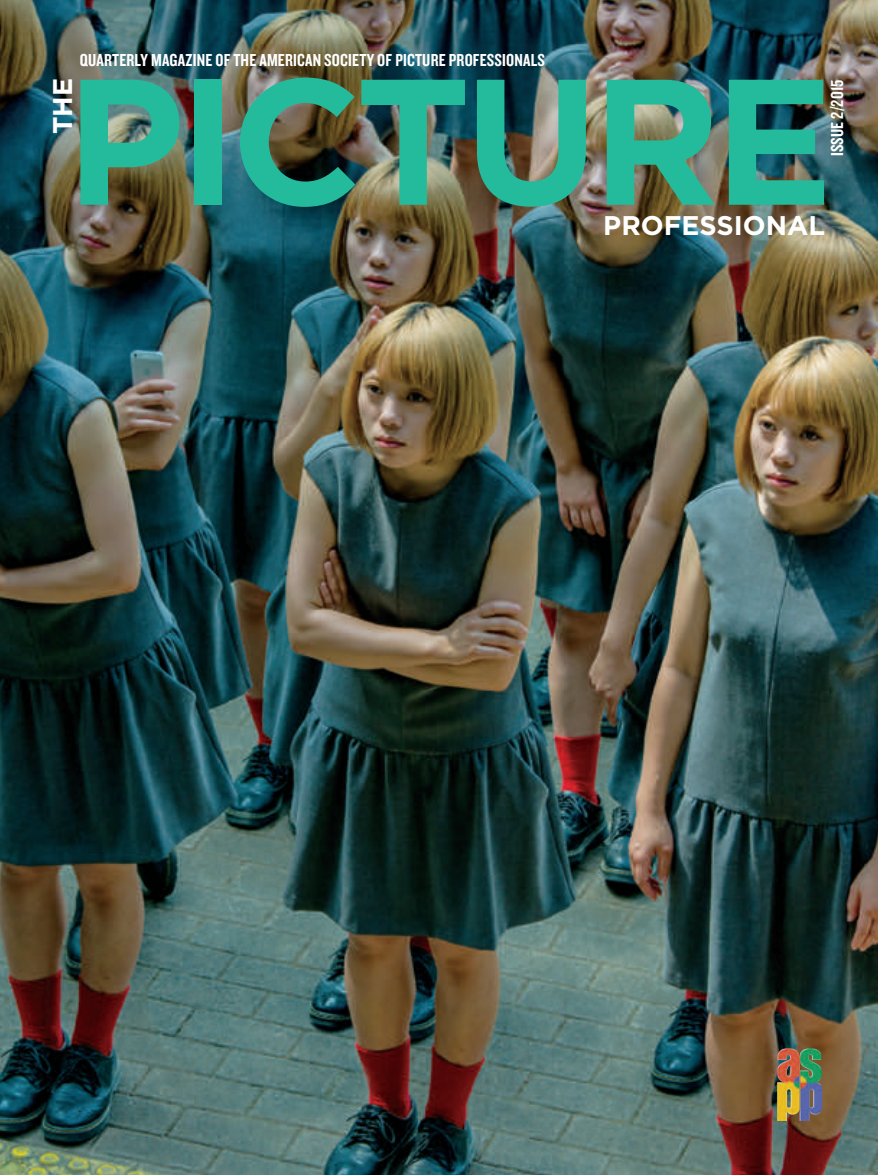
<style>
.page{position:relative;width:878px;height:1175px;background:#fff}
.page>*{position:absolute;margin:0;border:0;box-sizing:border-box;transform-origin:0 0}
.t1{font:700 178.5px "Gotham";letter-spacing:-.04em;color:#24bb9d}
.t2{font:700 27px "Gotham";color:#fff}
.t3{font:18px "Knockout HTF49 Liteweight";letter-spacing:.01em;color:#fff}
</style>
<div class="page">
<img style="left:0;top:0;width:878px;height:1174px">
<img style="left:777px;top:1048px;width:45px;height:72px">
<h2 class="t2" style="left:47px;top:134px;width:58px;rotate:-90deg">THE</h2>
<p class="t3" style="left:80px;top:51px;width:466px">QUARTERLY MAGAZINE OF THE AMERICAN SOCIETY OF PICTURE PROFESSIONALS</p>
<h1 class="t1" style="left:65px;top:38px;width:769px">PICTURE</h1>
<p class="t3" style="left:827px;top:156px;width:78px;rotate:-90deg">ISSUE 2/2015</p>
<h2 class="t2" style="left:603px;top:210px;width:223px">PROFESSIONAL</h2>
</div>
